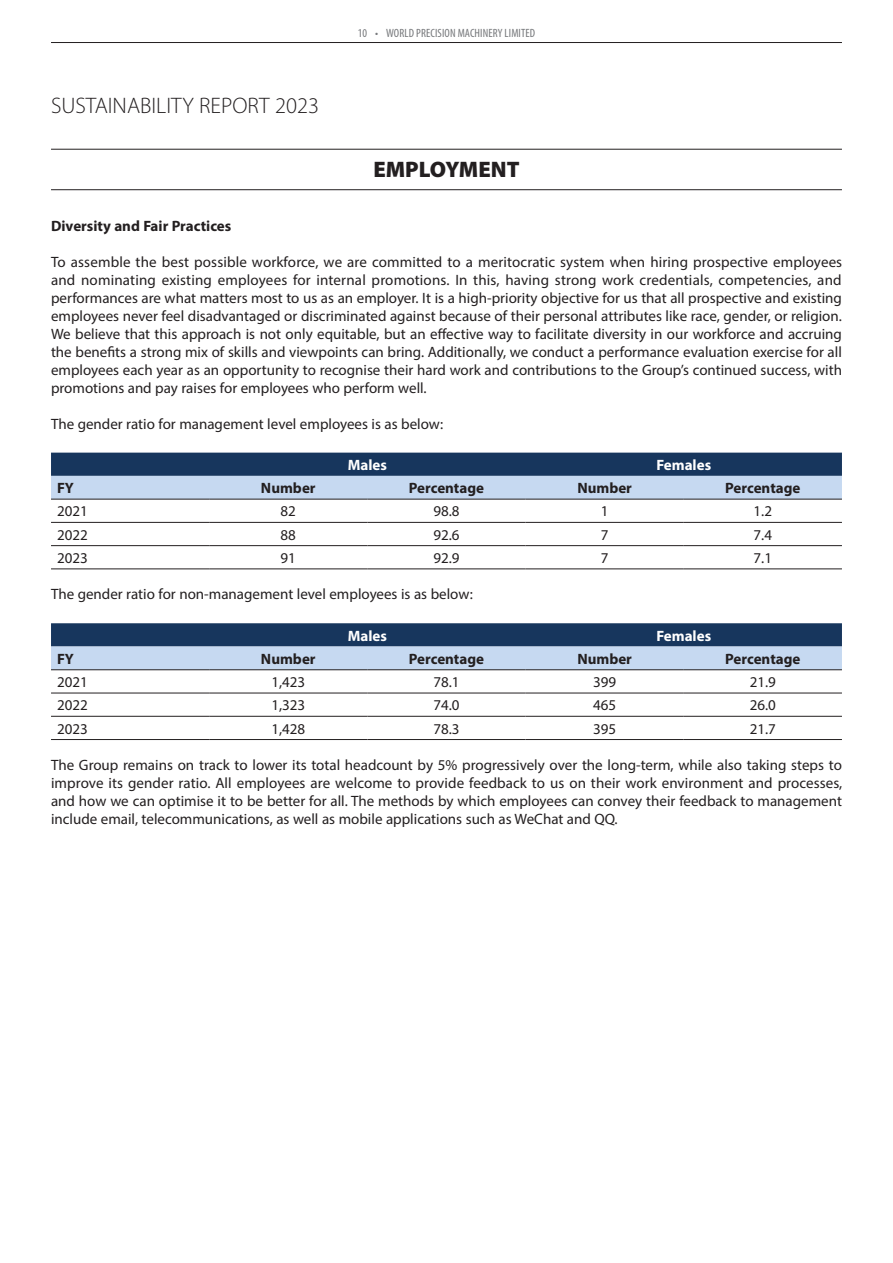
<style>
.page{position:relative;width:893px;height:1263px;background:#fff}
.page>*{position:absolute;margin:0;border:0;box-sizing:border-box;transform-origin:0 0}
.t1{font:300 22.5px "Myriad Pro";color:#231f20}
.Body_Text{font:900 22.5px "Myriad Pro";color:#231f20}
.Body_Text-2{font:15px/18px "Myriad Pro";color:#231f20;text-align:justify}
.Body_Text-3{font:700 15px "Myriad Pro";color:#231f20}
.Body_Text-4{font:700 15px "Myriad Pro";color:#fff}
.t2{font:condensed 12px "Myriad Pro";letter-spacing:.01em;color:#76787b}
</style>
<div class="page">
<hr style="left:51px;top:42px;width:791px;height:1px;background:#231f20">
<hr style="left:51px;top:149px;width:791px;height:1px;background:#231f20">
<hr style="left:51px;top:189px;width:791px;height:1px;background:#231f20">
<svg style="left:51px;top:453px;width:791px;height:46px;background:#6e86a6"></svg>
<hr style="left:51px;top:499px;width:158px;height:1px;background:#231f20">
<hr style="left:209px;top:499px;width:158px;height:1px;background:#231f20">
<hr style="left:367px;top:499px;width:159px;height:1px;background:#231f20">
<hr style="left:526px;top:499px;width:158px;height:1px;background:#231f20">
<hr style="left:684px;top:499px;width:158px;height:1px;background:#231f20">
<hr style="left:51px;top:522px;width:158px;height:1px;background:#231f20">
<hr style="left:209px;top:522px;width:158px;height:1px;background:#231f20">
<hr style="left:367px;top:522px;width:159px;height:1px;background:#231f20">
<hr style="left:526px;top:522px;width:158px;height:1px;background:#231f20">
<hr style="left:684px;top:522px;width:158px;height:1px;background:#231f20">
<hr style="left:51px;top:545px;width:158px;height:1px;background:#231f20">
<hr style="left:209px;top:545px;width:158px;height:1px;background:#231f20">
<hr style="left:367px;top:545px;width:159px;height:1px;background:#231f20">
<hr style="left:526px;top:545px;width:158px;height:1px;background:#231f20">
<hr style="left:684px;top:545px;width:158px;height:1px;background:#231f20">
<hr style="left:51px;top:568px;width:158px;height:1px;background:#231f20">
<hr style="left:209px;top:568px;width:158px;height:1px;background:#231f20">
<hr style="left:367px;top:568px;width:159px;height:1px;background:#231f20">
<hr style="left:526px;top:568px;width:158px;height:1px;background:#231f20">
<hr style="left:684px;top:568px;width:158px;height:1px;background:#231f20">
<svg style="left:51px;top:623px;width:791px;height:46px;background:#6f87a7"></svg>
<hr style="left:51px;top:669px;width:158px;height:1px;background:#231f20">
<hr style="left:209px;top:669px;width:158px;height:1px;background:#231f20">
<hr style="left:367px;top:669px;width:159px;height:1px;background:#231f20">
<hr style="left:526px;top:669px;width:158px;height:1px;background:#231f20">
<hr style="left:684px;top:669px;width:158px;height:1px;background:#231f20">
<hr style="left:51px;top:693px;width:158px;height:1px;background:#231f20">
<hr style="left:209px;top:693px;width:158px;height:1px;background:#231f20">
<hr style="left:367px;top:693px;width:159px;height:1px;background:#231f20">
<hr style="left:526px;top:693px;width:158px;height:1px;background:#231f20">
<hr style="left:684px;top:693px;width:158px;height:1px;background:#231f20">
<hr style="left:51px;top:716px;width:158px;height:1px;background:#231f20">
<hr style="left:209px;top:716px;width:158px;height:1px;background:#231f20">
<hr style="left:367px;top:716px;width:159px;height:1px;background:#231f20">
<hr style="left:526px;top:716px;width:158px;height:1px;background:#231f20">
<hr style="left:684px;top:716px;width:158px;height:1px;background:#231f20">
<hr style="left:51px;top:739px;width:158px;height:1px;background:#231f20">
<hr style="left:209px;top:739px;width:158px;height:1px;background:#231f20">
<hr style="left:367px;top:739px;width:159px;height:1px;background:#231f20">
<hr style="left:526px;top:739px;width:158px;height:1px;background:#231f20">
<hr style="left:684px;top:739px;width:158px;height:1px;background:#231f20">
<h1 class="t1" style="left:51px;top:92px;width:269px">SUSTAINABILITY REPORT 2023</h1>
<p class="t2" style="left:358px;top:25px;width:179px">10 • WORLD PRECISION MACHINERY LIMITED</p>
<p class="Body_Text" style="left:373px;top:154px;width:148px">EMPLOYMENT</p>
<p class="Body_Text-3" style="left:51px;top:216px;width:182px">Diversity and Fair Practices</p>
<p class="Body_Text-2" style="left:51px;top:252px;width:793px">To assemble the best possible workforce, we are committed to a meritocratic system when hiring prospective employees and nominating existing employees for internal promotions. In this, having strong work credentials, competencies, and performances are what matters most to us as an employer. It is a high-priority objective for us that all prospective and existing employees never feel disadvantaged or discriminated against because of their personal attributes like race, gender, or religion.<br>We believe that this approach is not only equitable, but an effective way to facilitate diversity in our workforce and accruing the benefits a strong mix of skills and viewpoints can bring. Additionally, we conduct a performance evaluation exercise for all employees each year as an opportunity to recognise their hard work and contributions to the Group’s continued success, with promotions and pay raises for employees who perform well.</p>
<p class="Body_Text-2" style="left:51px;top:414px;width:394px">The gender ratio for management level employees is as below:</p>
<p class="Body_Text-4" style="left:348px;top:455px;width:41px">Males</p>
<p class="Body_Text-4" style="left:656px;top:455px;width:56px">Females</p>
<p class="Body_Text-3" style="left:57px;top:478px;width:18px">FY</p>
<p class="Body_Text-3" style="left:261px;top:478px;width:56px">Number</p>
<p class="Body_Text-3" style="left:409px;top:478px;width:77px">Percentage</p>
<p class="Body_Text-3" style="left:577px;top:478px;width:56px">Number</p>
<p class="Body_Text-3" style="left:725px;top:478px;width:77px">Percentage</p>
<p class="Body_Text-2" style="left:57px;top:502px;width:32px">2021</p>
<p class="Body_Text-2" style="left:281px;top:502px;width:17px">82</p>
<p class="Body_Text-2" style="left:433px;top:502px;width:28px">98.8</p>
<p class="Body_Text-2" style="left:601px;top:502px;width:9px">1</p>
<p class="Body_Text-2" style="left:754px;top:502px;width:20px">1.2</p>
<p class="Body_Text-2" style="left:57px;top:525px;width:32px">2022</p>
<p class="Body_Text-2" style="left:281px;top:525px;width:17px">88</p>
<p class="Body_Text-2" style="left:433px;top:525px;width:28px">92.6</p>
<p class="Body_Text-2" style="left:601px;top:525px;width:9px">7</p>
<p class="Body_Text-2" style="left:754px;top:525px;width:20px">7.4</p>
<p class="Body_Text-2" style="left:57px;top:549px;width:32px">2023</p>
<p class="Body_Text-2" style="left:281px;top:549px;width:17px">91</p>
<p class="Body_Text-2" style="left:433px;top:549px;width:28px">92.9</p>
<p class="Body_Text-2" style="left:601px;top:549px;width:9px">7</p>
<p class="Body_Text-2" style="left:754px;top:549px;width:20px">7.1</p>
<p class="Body_Text-2" style="left:51px;top:585px;width:423px">The gender ratio for non-management level employees is as below:</p>
<p class="Body_Text-4" style="left:348px;top:626px;width:41px">Males</p>
<p class="Body_Text-4" style="left:656px;top:626px;width:56px">Females</p>
<p class="Body_Text-3" style="left:57px;top:649px;width:18px">FY</p>
<p class="Body_Text-3" style="left:261px;top:649px;width:56px">Number</p>
<p class="Body_Text-3" style="left:409px;top:649px;width:77px">Percentage</p>
<p class="Body_Text-3" style="left:577px;top:649px;width:56px">Number</p>
<p class="Body_Text-3" style="left:725px;top:649px;width:77px">Percentage</p>
<p class="Body_Text-2" style="left:57px;top:673px;width:32px">2021</p>
<p class="Body_Text-2" style="left:271px;top:673px;width:35px">1,423</p>
<p class="Body_Text-2" style="left:433px;top:673px;width:28px">78.1</p>
<p class="Body_Text-2" style="left:593px;top:673px;width:25px">399</p>
<p class="Body_Text-2" style="left:750px;top:673px;width:28px">21.9</p>
<p class="Body_Text-2" style="left:57px;top:696px;width:32px">2022</p>
<p class="Body_Text-2" style="left:271px;top:696px;width:35px">1,323</p>
<p class="Body_Text-2" style="left:433px;top:696px;width:28px">74.0</p>
<p class="Body_Text-2" style="left:593px;top:696px;width:25px">465</p>
<p class="Body_Text-2" style="left:750px;top:696px;width:28px">26.0</p>
<p class="Body_Text-2" style="left:57px;top:719px;width:32px">2023</p>
<p class="Body_Text-2" style="left:271px;top:719px;width:35px">1,428</p>
<p class="Body_Text-2" style="left:433px;top:719px;width:28px">78.3</p>
<p class="Body_Text-2" style="left:593px;top:719px;width:25px">395</p>
<p class="Body_Text-2" style="left:750px;top:719px;width:28px">21.7</p>
<p class="Body_Text-2" style="left:51px;top:756px;width:793px">The Group remains on track to lower its total headcount by 5% progressively over the long-term, while also taking steps to improve its gender ratio. All employees are welcome to provide feedback to us on their work environment and processes, and how we can optimise it to be better for all. The methods by which employees can convey their feedback to management include email, telecommunications, as well as mobile applications such as WeChat and QQ.</p>
</div>
